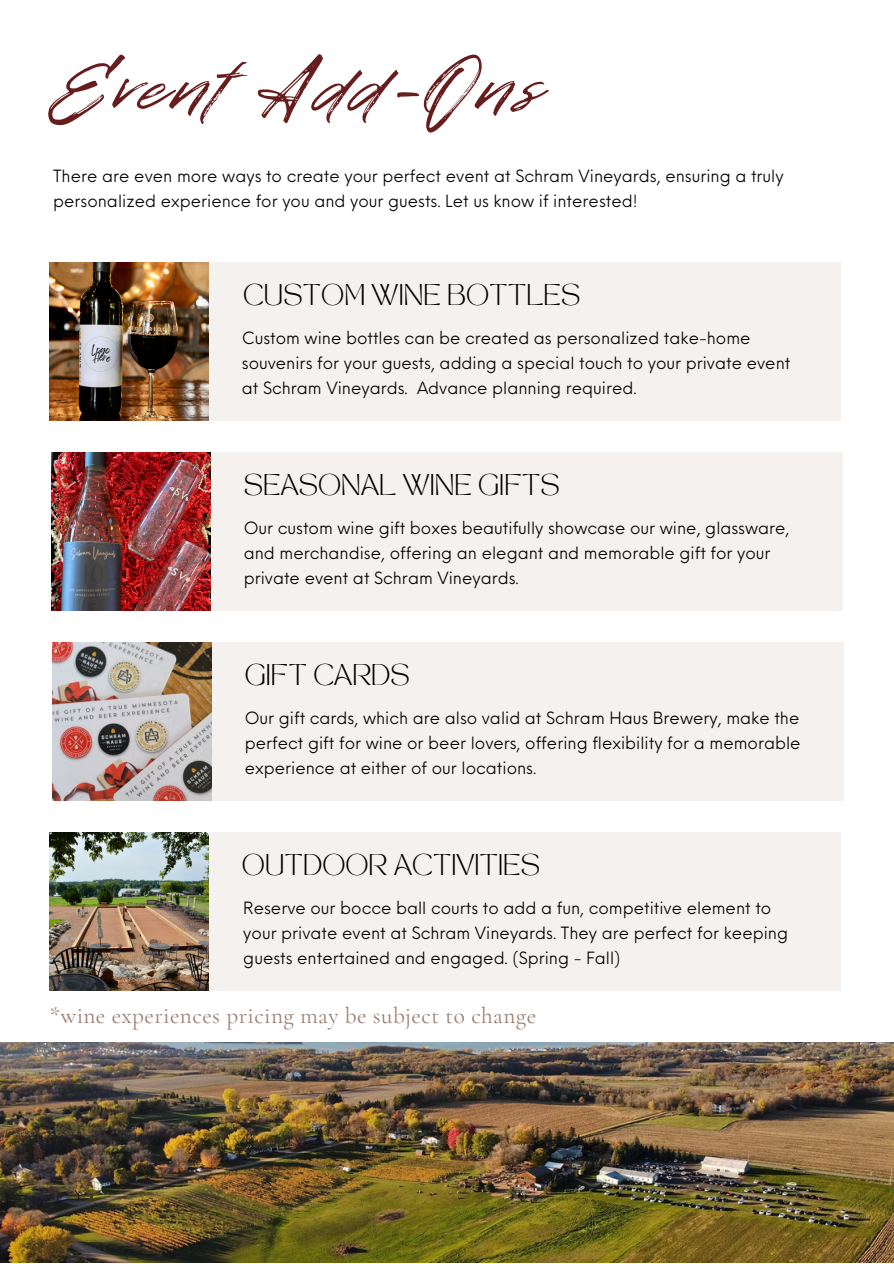
<style>
.page{position:relative;width:894px;height:1264px;background:#fff}
.page>*{position:absolute;margin:0;border:0;box-sizing:border-box;transform-origin:0 0}
.t1{font:116.25px "Disruptors Script";letter-spacing:.04em;color:#671c1e}
.t2{font:23.25px "Cormorant Garamond";letter-spacing:.02em;color:#997e70}
.t3{font:21px "TAN MONCHERI Regular";color:#000}
.t4{font:16.5px/24.8px "Neue Einstellung";color:#000}
.t5{font:8.25px "Feeling Passionate";color:#000}
</style>
<div class="page">
<div style="left:50px;top:262px;width:790px;height:158px;background:#f5f1ef"></div>
<img style="left:50px;top:262px;width:158px;height:158px">
<div style="left:52px;top:452px;width:790px;height:158px;background:#f5f1ef"></div>
<img style="left:52px;top:452px;width:158px;height:158px">
<div style="left:53px;top:642px;width:790px;height:158px;background:#f5f1ef"></div>
<img style="left:53px;top:642px;width:158px;height:158px">
<div style="left:50px;top:832px;width:790px;height:158px;background:#f5f1ef"></div>
<img style="left:50px;top:832px;width:158px;height:158px">
<img style="left:0;top:1042px;width:893px;height:220px">
<svg style="left:83px;top:336px;width:35px;height:35px"></svg>
<p class="t1" style="left:54px;top:10px;width:484px">Event Add-Ons</p>
<p class="t4" style="left:53px;top:162px;width:731px">There are even more ways to create your perfect event at Schram Vineyards, ensuring a truly personalized experience for you and your guests. Let us know if interested!</p>
<p class="t5" style="left:100px;top:350px;width:5px">e</p>
<h3 class="t3" style="left:243px;top:283px;width:338px">CUSTOM WINE BOTTLES</h3>
<h2 class="t4" style="left:242px;top:324px;width:550px">Custom wine bottles can be created as personalized take-home souvenirs for your guests, adding a special touch to your private event at Schram Vineyards. Advance planning required.</h2>
<h3 class="t3" style="left:244px;top:473px;width:317px">SEASONAL WINE GIFTS</h3>
<p class="t4" style="left:244px;top:514px;width:547px">Our custom wine gift boxes beautifully showcase our wine, glassware, and merchandise, offering an elegant and memorable gift for your private event at Schram Vineyards.</p>
<p class="t3" style="left:245px;top:663px;width:166px">GIFT CARDS</p>
<p class="t4" style="left:245px;top:704px;width:557px;text-align:justify">Our gift cards, which are also valid at Schram Haus Brewery, make the perfect gift for wine or beer lovers, offering flexibility for a memorable experience at either of our locations.</p>
<p class="t3" style="left:242px;top:853px;width:299px">OUTDOOR ACTIVITIES</p>
<h3 class="t4" style="left:243px;top:894px;width:546px">Reserve our bocce ball courts to add a fun, competitive element to your private event at Schram Vineyards. They are perfect for keeping guests entertained and engaged. (Spring - Fall)</h3>
<p class="t2" style="left:50px;top:1001px;width:487px">*wine experiences pricing may be subject to change</p>
</div>
